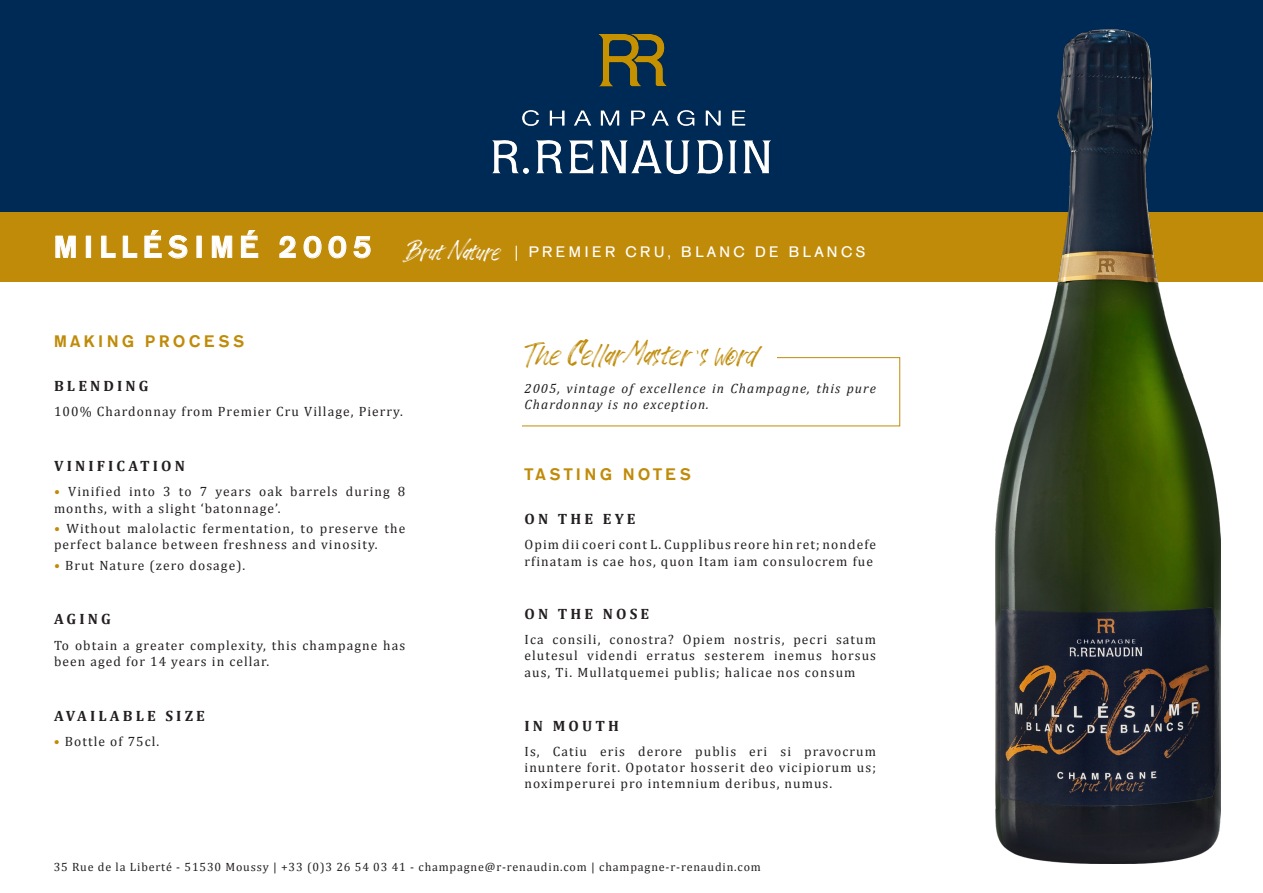
<style>
.page{position:relative;width:1263px;height:893px;background:#fff}
.page>*{position:absolute;margin:0;border:0;box-sizing:border-box;transform-origin:0 0}
.t1{font:500 30px "AG Old Face";letter-spacing:.2em;color:#fff}
.t2{font:16.5px "Zingakon";color:#c08b09}
.t3{font:500 16.5px "AG Old Face";letter-spacing:.23em;color:#c08b09}
.t4{font:500 16.5px "AG Old Face";letter-spacing:.21em;color:#c08b09}
.t5{font:700 15px "Cambria";letter-spacing:.21em;color:#231f20}
.t6{font:15px "AG Old Face";letter-spacing:.23em;color:#fff}
.t7{font:13.5px/16.2px "Cambria";letter-spacing:.08em;color:#231f20}
.t8{font:italic 13.5px/16.2px "Cambria";letter-spacing:.08em;color:#231f20}
.t9{font:12px "Cambria";letter-spacing:.07em;color:#231f20}
.s1{font-family:"Zingakon";font-size:13.5px}
.s2{color:#c08b09}
.s3{font-family:"Affectionately Yours"}
</style>
<div class="page">
<div style="left:0;top:0;width:1263px;height:274px;background:#002a56"></div>
<div style="left:0;top:212px;width:1263px;height:70px;background:#c08b09"></div>
<img style="left:995px;top:30px;width:225px;height:833px">
<img style="left:493px;top:35px;width:278px;height:139px">
<svg style="left:55px;top:236px;width:21px;height:22px"></svg>
<div style="left:86px;top:236px;width:5px;height:22px;border:1px solid #fff"></div>
<svg style="left:101px;top:236px;width:15px;height:22px"></svg>
<svg style="left:123px;top:236px;width:14px;height:22px"></svg>
<svg style="left:144px;top:230px;width:18px;height:28px"></svg>
<svg style="left:168px;top:235px;width:20px;height:24px"></svg>
<div style="left:197px;top:236px;width:5px;height:22px;border:1px solid #fff"></div>
<svg style="left:212px;top:236px;width:20px;height:22px"></svg>
<svg style="left:241px;top:230px;width:17px;height:28px"></svg>
<svg style="left:279px;top:236px;width:17px;height:22px"></svg>
<svg style="left:303px;top:236px;width:19px;height:22px"></svg>
<svg style="left:328px;top:236px;width:18px;height:22px"></svg>
<svg style="left:353px;top:236px;width:18px;height:22px"></svg>
<h1 class="t1" style="left:54px;top:229px;width:319px">MILLÉSIMÉ 2005</h1>
<p class="t6" style="left:404px;top:244px;width:463px"><span class="s1">Brut Nature</span> | PREMIER CRU, BLANC DE BLANCS</p>
<p class="t3" style="left:54px;top:332px;width:192px">MAKING PROCESS</p>
<p class="t5" style="left:54px;top:377px;width:96px">BLENDING</p>
<p class="t7" style="left:54px;top:403px;width:350px">100% Chardonnay from Premier Cru Village, Pierry.</p>
<p class="t5" style="left:54px;top:456px;width:132px">VINIFICATION</p>
<p class="t7" style="left:54px;top:483px;width:353px"><span class="s2">•</span> Vinified into 3 to 7 years oak barrels during 8 months, with a slight ‘batonnage’.</p>
<p class="t7" style="left:54px;top:520px;width:353px"><span class="s2">•</span> Without malolactic fermentation, to preserve the perfect balance between freshness and vinosity.</p>
<p class="t7" style="left:54px;top:557px;width:193px"><span class="s2">•</span> Brut Nature (zero dosage).</p>
<p class="t5" style="left:54px;top:610px;width:58px">AGING</p>
<p class="t7" style="left:54px;top:637px;width:353px">To obtain a greater complexity, this champagne has been aged for 14 years in cellar.</p>
<p class="t5" style="left:54px;top:706px;width:152px">AVAILABLE SIZE</p>
<p class="t7" style="left:54px;top:733px;width:107px"><span class="s2">•</span> Bottle of 75cl.</p>
<p class="t2" style="left:524px;top:345px;width:233px">The CellarMaster <span class="s3">’</span>s word</p>
<p class="t8" style="left:524px;top:380px;width:353px">2005, vintage of excellence in Champagne, this pure<br>Chardonnay is no exception.</p>
<p class="t4" style="left:524px;top:465px;width:168px">TASTING NOTES</p>
<p class="t5" style="left:524px;top:509px;width:113px">ON THE EYE</p>
<p class="t7" style="left:524px;top:536px;width:353px">Opim dii coeri cont L. Cupplibus reore hin ret; nondefe rfinatam is cae hos, quon Itam iam consulocrem fue</p>
<p class="t5" style="left:524px;top:605px;width:126px">ON THE NOSE</p>
<p class="t7" style="left:524px;top:631px;width:353px;text-align:justify">Ica consili, conostra? Opiem nostris, pecri satum elutesul videndi erratus sesterem inemus horsus aus, Ti. Mullatquemei publis; halicae nos consum</p>
<p class="t5" style="left:524px;top:717px;width:96px">IN MOUTH</p>
<p class="t7" style="left:524px;top:743px;width:353px;text-align:justify">Is, Catiu eris derore publis eri si pravocrum inuntere forit. Opotator hosserit deo vicipiorum us; noximperurei pro intemnium deribus, numus.</p>
<p class="t9" style="left:54px;top:859px;width:709px">35 Rue de la Liberté - 51530 Moussy | +33 (0)3 26 54 03 41 - champagne@r-renaudin.com | champagne-r-renaudin.com</p>
</div>
